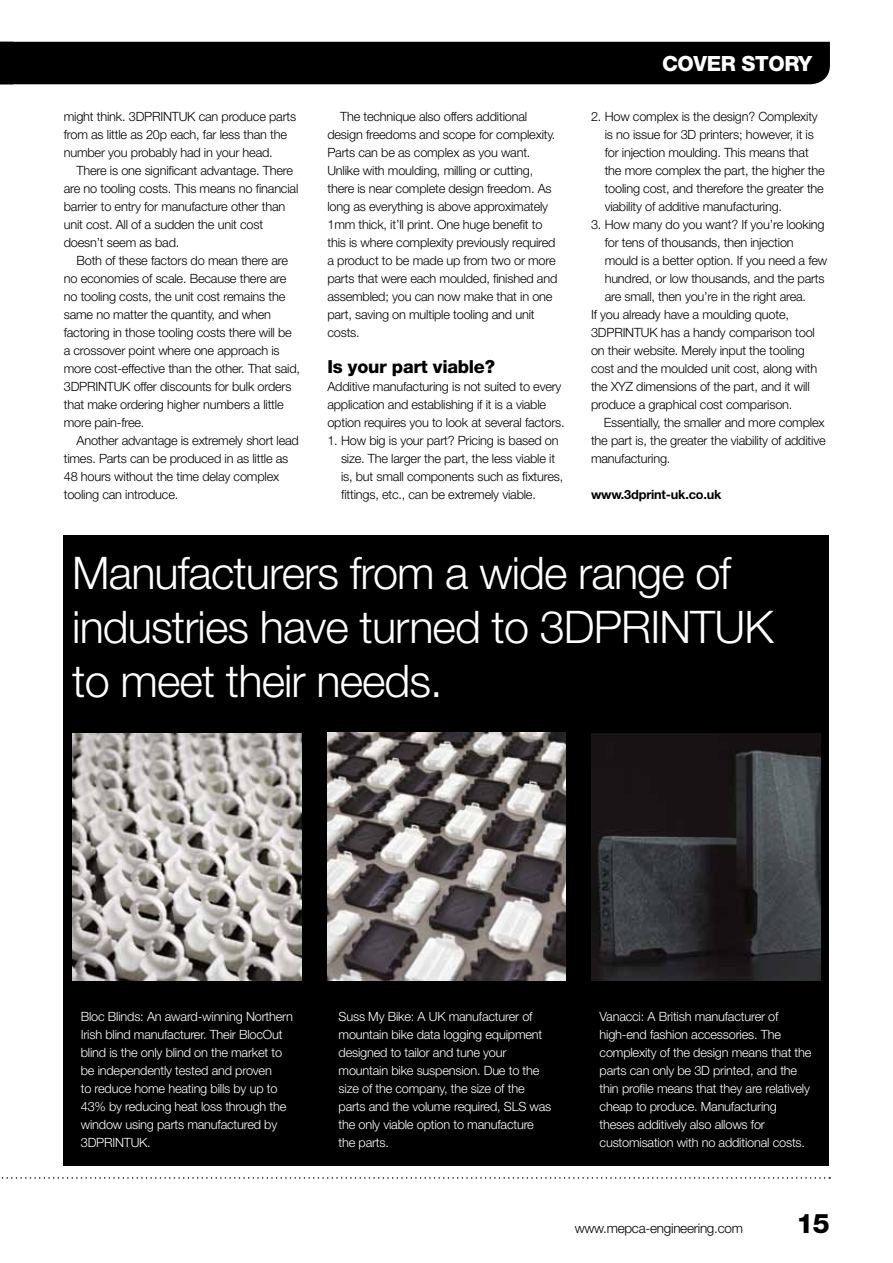
<style>
.page{position:relative;width:893px;height:1263px;background:#fff}
.page>*{position:absolute;margin:0;border:0;box-sizing:border-box;transform-origin:0 0}
.t1{font:300 45px/54px "Helvetica Neue CE";letter-spacing:-.02em;color:#fff}
.t2{font:800 27px "Helvetica Neue CE";color:#000}
.t3{font:800 21px "Helvetica Neue CE";color:#fff}
.t4{font:800 18px "Helvetica Neue CE";letter-spacing:-.015em;color:#000}
.t5{font:300 13.5px "Helvetica Neue CE";letter-spacing:-.02em;color:#000}
.t6{font:300 12.75px/18px "Helvetica Neue CE";letter-spacing:-.015em;color:#000}
.t7{font:300 12.75px/18px "Helvetica Neue CE";letter-spacing:-.015em;color:#fff}
.t8{font:700 12.75px "Helvetica Neue";letter-spacing:-.015em;color:#000}
</style>
<div class="page">
<div style="left:64px;top:535px;width:765px;height:630px;background:#000"></div>
<svg style="left:1px;top:1177px;width:829px;height:2px"></svg>
<div style="left:0;top:42px;width:830px;height:42px;background:#000"></div>
<img style="left:72px;top:733px;width:230px;height:247px">
<img style="left:327px;top:732px;width:239px;height:248px">
<img style="left:591px;top:733px;width:230px;height:247px">
<p class="t6" style="left:64px;top:107px;width:234px">might think. 3DPRINTUK can produce parts from as little as 20p each, far less than the number you probably had in your head.</p>
<p class="t6" style="left:64px;top:161px;width:236px;text-indent:13px">There is one significant advantage. There are no tooling costs. This means no financial barrier to entry for manufacture other than unit cost. All of a sudden the unit cost doesn’t seem as bad.</p>
<p class="t6" style="left:64px;top:251px;width:238px;text-indent:13px">Both of these factors do mean there are no economies of scale. Because there are no tooling costs, the unit cost remains the same no matter the quantity, and when factoring in those tooling costs there will be a crossover point where one approach is more cost-effective than the other. That said, 3DPRINTUK offer discounts for bulk orders that make ordering higher numbers a little more pain-free.</p>
<p class="t6" style="left:64px;top:432px;width:237px;text-indent:13px">Another advantage is extremely short lead times. Parts can be produced in as little as 48 hours without the time delay complex tooling can introduce.</p>
<p class="t6" style="left:327px;top:108px;width:231px;text-indent:13px">The technique also offers additional design freedoms and scope for complexity.<br>Parts can be as complex as you want.<br>Unlike with moulding, milling or cutting, there is near complete design freedom. As long as everything is above approximately 1mm thick, it’ll print. One huge benefit to this is where complexity previously required a product to be made up from two or more parts that were each moulded, finished and assembled; you can now make that in one part, saving on multiple tooling and unit costs.</p>
<h3 class="t4" style="left:327px;top:356px;width:169px">Is your part viable?</h3>
<p class="t6" style="left:327px;top:377px;width:239px">Additive manufacturing is not suited to every application and establishing if it is a viable option requires you to look at several factors.</p>
<p class="t6" style="left:341px;top:431px;width:224px;text-indent:-14px">1. How big is your part? Pricing is based on size. The larger the part, the less viable it is, but small components such as fixtures, fittings, etc., can be extremely viable.</p>
<h3 class="t3" style="left:662px;top:51px;width:31px">COVER</h3>
<h3 class="t3" style="left:742px;top:51px;width:29px">STORY</h3>
<p class="t6" style="left:605px;top:107px;width:222px;text-indent:-14px">2. How complex is the design? Complexity is no issue for 3D printers; however, it is for injection moulding. This means that the more complex the part, the higher the tooling cost, and therefore the greater the viability of additive manufacturing.</p>
<p class="t6" style="left:591px;top:215px;width:235px">3. How many do you want? If you’re looking</p>
<p class="t6" style="left:605px;top:234px;width:191px">for tens of thousands, then injection</p>
<p class="t6" style="left:605px;top:252px;width:224px">mould is a better option. If you need a few</p>
<p class="t6" style="left:605px;top:270px;width:221px">hundred, or low thousands, and the parts</p>
<p class="t6" style="left:605px;top:288px;width:203px">are small, then you’re in the right area.</p>
<p class="t6" style="left:591px;top:306px;width:199px">If you already have a moulding quote,</p>
<p class="t6" style="left:591px;top:324px;width:225px">3DPRINTUK has a handy comparison tool</p>
<p class="t6" style="left:591px;top:342px;width:215px">on their website. Merely input the tooling</p>
<p class="t6" style="left:591px;top:360px;width:228px">cost and the moulded unit cost, along with</p>
<p class="t6" style="left:591px;top:378px;width:220px">the XYZ dimensions of the part, and it will</p>
<p class="t6" style="left:591px;top:396px;width:203px">produce a graphical cost comparison.</p>
<p class="t6" style="left:604px;top:414px;width:222px">Essentially, the smaller and more complex</p>
<p class="t6" style="left:591px;top:432px;width:236px">the part is, the greater the viability of additive</p>
<p class="t6" style="left:591px;top:450px;width:81px">manufacturing.</p>
<p class="t8" style="left:591px;top:487px;width:132px">www.3dprint-uk.co.uk</p>
<h1 class="t1" style="left:72px;top:546px;width:703px">Manufacturers from a wide range of industries have turned to 3DPRINTUK to meet their needs.</h1>
<p class="t7" style="left:81px;top:1007px;width:214px">Bloc Blinds: An award-winning Northern Irish blind manufacturer. Their BlocOut blind is the only blind on the market to be independently tested and proven<br>to reduce home heating bills by up to 43% by reducing heat loss through the window using parts manufactured by 3DPRINTUK.</p>
<p class="t7" style="left:339px;top:1007px;width:214px">Suss My Bike: A UK manufacturer of mountain bike data logging equipment designed to tailor and tune your mountain bike suspension. Due to the size of the company, the size of the parts and the volume required, SLS was the only viable option to manufacture the parts.</p>
<p class="t7" style="left:600px;top:1008px;width:213px">Vanacci: A British manufacturer of high-end fashion accessories. The complexity of the design means that the parts can only be 3D printed, and the thin profile means that they are relatively cheap to produce. Manufacturing theses additively also allows for customisation with no additional costs.</p>
<p class="t5" style="left:575px;top:1220px;width:170px">www.mepca-engineering.com</p>
<h2 class="t2" style="left:796px;top:1207px;width:35px">15</h2>
</div>
